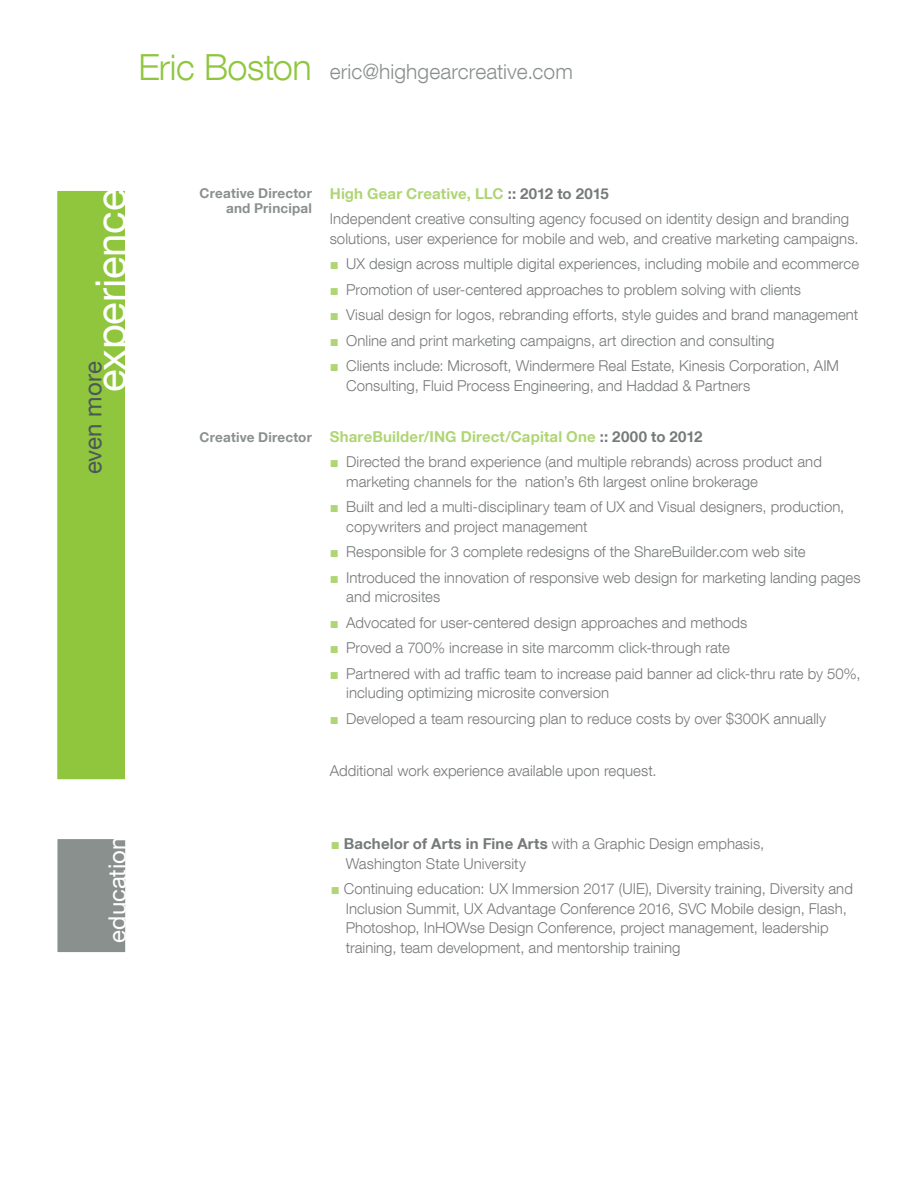
<style>
.page{position:relative;width:918px;height:1188px;background:#fff}
.page>*{position:absolute;margin:0;border:0;box-sizing:border-box;transform-origin:0 0}
.t1{font:42px "Helvetica Neue LT Com";letter-spacing:-.005em;color:#fff}
.t2{font:300 36px "Helvetica Neue LT Com";letter-spacing:-.015em;color:#8fc63e}
.t3{font:24px "Helvetica Neue LT Com";color:#fff}
.t4{font:24px "Helvetica Neue LT Com";color:#4c5857}
.t5{font:300 21px "Helvetica Neue LT Com";letter-spacing:.005em;color:#8a908d}
.t6{font:300 15px/19.5px "Helvetica Neue LT Com";color:#777a7a}
.t7{font:700 15px "Helvetica Neue LT Com";letter-spacing:.01em;color:#b0d575}
.t8{font:700 13.5px/15px "Helvetica Neue LT Com";letter-spacing:.015em;color:#8a908d;text-align:right}
.s1{color:#777a7a}
.s2{font-family:"Arial";font-weight:400;color:#b0d575}
.s3{font-weight:700}
</style>
<div class="page">
<div style="left:54px;top:188px;width:74px;height:594px;background:#8fc63e;border:3px solid #fff"></div>
<div style="left:54px;top:836px;width:74px;height:119px;background:#8a908d;border:3px solid #fff"></div>
<p class="t2" style="left:138px;top:45px;width:175px">Eric Boston</p>
<p class="t5" style="left:330px;top:59px;width:245px">eric@highgearcreative.com</p>
<p class="t1" style="left:85px;top:392px;width:205px;rotate:-90deg">experience</p>
<p class="t4" style="left:78px;top:474px;width:114px;rotate:-90deg">even more</p>
<p class="t3" style="left:102px;top:943px;width:107px;rotate:-90deg">education</p>
<p class="t8" style="left:200px;top:186px;width:114px">Creative Director and Principal</p>
<p class="t8" style="left:200px;top:429px;width:114px">Creative Director</p>
<p class="t7" style="left:330px;top:184px;width:281px">High Gear Creative, LLC <span class="s1">:: 2012 to 2015</span></p>
<p class="t6" style="left:330px;top:209px;width:530px">Independent creative consulting agency focused on identity design and branding solutions, user experience for mobile and web, and creative marketing campaigns.</p>
<p class="t6" style="left:330px;top:254px;width:531px"><span class="s2">■</span> UX design across multiple digital experiences, including mobile and ecommerce</p>
<p class="t6" style="left:330px;top:279px;width:473px"><span class="s2">■</span> Promotion of user-centered approaches to problem solving with clients</p>
<p class="t6" style="left:330px;top:305px;width:530px"><span class="s2">■</span> Visual design for logos, rebranding efforts, style guides and brand management</p>
<p class="t6" style="left:330px;top:330px;width:446px"><span class="s2">■</span> Online and print marketing campaigns, art direction and consulting</p>
<p class="t6" style="left:346px;top:356px;width:494px;text-indent:-16px"><span class="s2">■</span> Clients include: Microsoft, Windermere Real Estate, Kinesis Corporation, AIM<br>Consulting, Fluid Process Engineering, and Haddad &amp; Partners</p>
<p class="t7" style="left:330px;top:427px;width:374px">ShareBuilder/ING Direct/Capital One <span class="s1">:: 2000 to 2012</span></p>
<p class="t6" style="left:346px;top:452px;width:477px;text-indent:-16px"><span class="s2">■</span> Directed the brand experience (and multiple rebrands) across product and marketing channels for the nation’s 6th largest online brokerage</p>
<p class="t6" style="left:346px;top:497px;width:500px;text-indent:-16px"><span class="s2">■</span> Built and led a multi-disciplinary team of UX and Visual designers, production, copywriters and project management</p>
<p class="t6" style="left:330px;top:542px;width:477px"><span class="s2">■</span> Responsible for 3 complete redesigns of the ShareBuilder.com web site</p>
<p class="t6" style="left:346px;top:568px;width:516px;text-indent:-16px"><span class="s2">■</span> Introduced the innovation of responsive web design for marketing landing pages and microsites</p>
<p class="t6" style="left:330px;top:613px;width:419px"><span class="s2">■</span> Advocated for user-centered design approaches and methods</p>
<p class="t6" style="left:330px;top:638px;width:402px"><span class="s2">■</span> Proved a 700% increase in site marcomm click-through rate</p>
<p class="t6" style="left:346px;top:664px;width:516px;text-indent:-16px"><span class="s2">■</span> Partnered with ad traffic team to increase paid banner ad click-thru rate by 50%, including optimizing microsite conversion</p>
<p class="t6" style="left:330px;top:709px;width:498px"><span class="s2">■</span> Developed a team resourcing plan to reduce costs by over $300K annually</p>
<p class="t6" style="left:330px;top:761px;width:328px">Additional work experience available upon request.</p>
<p class="t6" style="left:346px;top:834px;width:420px;text-indent:-15px"><span class="s2">■</span> <span class="s3">Bachelor of Arts in Fine Arts</span> with a Graphic Design emphasis,<br>Washington State University</p>
<p class="t6" style="left:346px;top:879px;width:509px;text-indent:-15px"><span class="s2">■</span> Continuing education: UX Immersion 2017 (UIE), Diversity training, Diversity and Inclusion Summit, UX Advantage Conference 2016, SVC Mobile design, Flash, Photoshop, InHOWse Design Conference, project management, leadership training, team development, and mentorship training</p>
</div>
